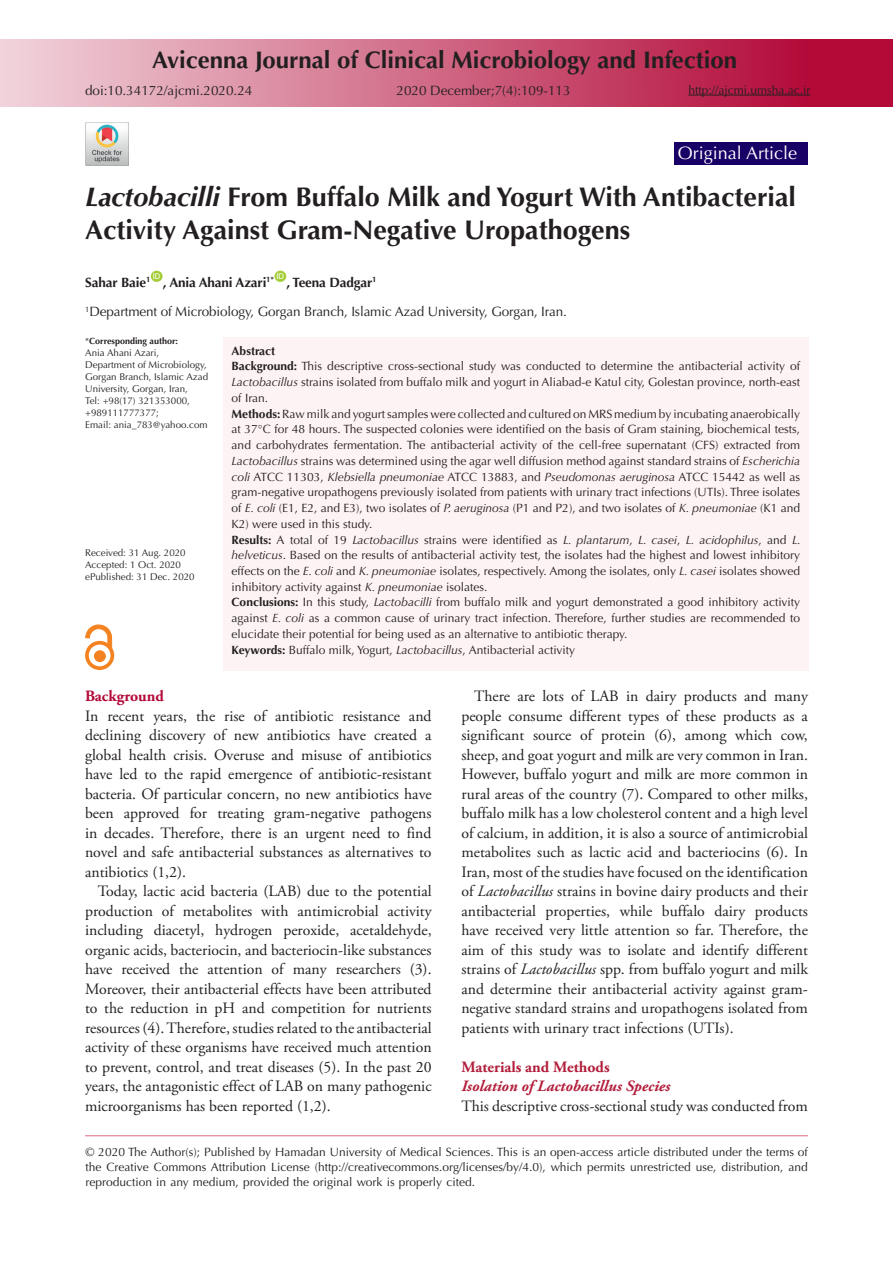
<style>
.page{position:relative;width:893px;height:1263px;background:#fff}
.page>*{position:absolute;margin:0;border:0;box-sizing:border-box;transform-origin:0 0}
.t1{font:700 27px/33px "Optima LT Std";color:#231f20}
.t2{font:700 24px "Optima LT Std";color:#231f20}
.t3{font:18px "Optima LT Std";color:#fff}
.t4{font:15.75px/19.5px "Adobe Garamond Pro";color:#231f20;text-align:justify}
.t5{font:italic 700 15.75px "Adobe Garamond Pro";color:#b21e3b}
.t6{font:700 15.75px "Adobe Garamond Pro";color:#b21e3b}
.t7{font:700 15.75px "Adobe Garamond Pro";color:#b30838}
.t8{font:13.5px/29.2px "Optima LT Std";letter-spacing:-.01em;color:#231f20}
.t9{font:12px/15.8px "Optima LT Std";color:#231f20;text-align:justify}
.t10{font:9.75px/12px "Optima LT Std";color:#231f20}
.t11{font:700 9px "Optima LT Std";color:#231f20}
.s1{font-style:italic}
.s2{font-weight:700}
.s3{font-weight:400}
</style>
<div class="page">
<div style="left:0;top:40px;width:893px;height:67px;background:linear-gradient(to right,#f1d2db,#ad002a)"></div>
<hr style="left:85px;top:1135px;width:723px;height:1px;background:#dc6d80">
<div style="left:151px;top:271px;width:12px;height:11px;background:#a6ce39;border-radius:50%"></div>
<div style="left:274px;top:271px;width:12px;height:11px;background:#a6ce39;border-radius:50%"></div>
<hr style="left:688px;top:95px;width:122px;height:1px;background:#231f20">
<div style="left:674px;top:143px;width:134px;height:22px;background:#190066"></div>
<div style="left:223px;top:337px;width:586px;height:334px;background:#fdf3f4"></div>
<div style="left:94px;top:651px;width:11px;height:11px;background:#f58220;border-radius:50%"></div>
<div style="left:94px;top:651px;width:11px;height:11px;border:1px solid #f58220;border-radius:50%"></div>
<div style="left:85px;top:641px;width:29px;height:29px;border:4px solid #f58220;border-radius:50%"></div>
<svg style="left:86px;top:625px;width:26px;height:24px"></svg>
<img style="left:85px;top:122px;width:43px;height:43px">
<h2 class="t2" style="left:152px;top:46px;width:587px">Avicenna Journal of Clinical Microbiology and Infection</h2>
<p class="t8" style="left:85px;top:76px;width:169px">doi:10.34172/ajcmi.2020.24</p>
<p class="t8" style="left:396px;top:76px;width:176px">2020 December;7(4):109-113</p>
<p class="t9" style="left:688px;top:82px;width:124px">http://ajcmi.umsha.ac.ir</p>
<h3 class="t3" style="left:678px;top:143px;width:121px">Original Article</h3>
<h1 class="t1" style="left:85px;top:181px;width:712px"><span class="s1">Lactobacilli</span> From Buffalo Milk and Yogurt With Antibacterial<br>Activity Against Gram-Negative Uropathogens</h1>
<p class="t8" style="left:85px;top:268px;width:483px"><span class="s2">Sahar Baie</span><sup>1</sup> <sup>ID</sup> <span class="s2">, Ania Ahani Azari</span><sup>1*</sup> <sup>ID</sup> <span class="s2">, Teena Dadgar</span><sup>1<br></sup><sup>1</sup>Department of Microbiology, Gorgan Branch, Islamic Azad University, Gorgan, Iran.</p>
<p class="t11" style="left:85px;top:336px;width:94px"><span class="s3">*</span>Corresponding author:</p>
<p class="t10" style="left:85px;top:347px;width:124px">Ania Ahani Azari,<br>Department of Microbiology,<br>Gorgan Branch, Islamic Azad<br>University, Gorgan, Iran,<br>Tel: +98(17) 321353000, +989111777377;<br>Email: ania_783@yahoo.com</p>
<p class="t10" style="left:85px;top:547px;width:111px">Received: 31 Aug. 2020<br>Accepted: 1 Oct. 2020 ePublished: 31 Dec. 2020</p>
<p class="t9" style="left:232px;top:343px;width:571px;text-align:left"><span class="s2">Abstract<br>Background:</span> This descriptive cross-sectional study was conducted to determine the antibacterial activity of <span class="s1">Lactobacillus</span> strains isolated from buffalo milk and yogurt in Aliabad-e Katul city, Golestan province, north-east of Iran.<br><span class="s2">Methods:</span> Raw milk and yogurt samples were collected and cultured on MRS medium by incubating anaerobically at 37°C for 48 hours. The suspected colonies were identified on the basis of Gram staining, biochemical tests, and carbohydrates fermentation. The antibacterial activity of the cell-free supernatant (CFS) extracted from <span class="s1">Lactobacillus</span> strains was determined using the agar well diffusion method against standard strains of <span class="s1">Escherichia coli</span> ATCC 11303, <span class="s1">Klebsiella pneumoniae</span> ATCC 13883, and <span class="s1">Pseudomonas aeruginosa</span> ATCC 15442 as well as gram-negative uropathogens previously isolated from patients with urinary tract infections (UTIs). Three isolates of <span class="s1">E. coli</span> (E1, E2, and E3), two isolates of <span class="s1">P. aeruginosa</span> (P1 and P2), and two isolates of <span class="s1">K. pneumoniae</span> (K1 and K2) were used in this study.<br><span class="s2">Results:</span> A total of 19 <span class="s1">Lactobacillus</span> strains were identified as <span class="s1">L. plantarum</span>, <span class="s1">L. casei</span>, <span class="s1">L. acidophilus</span>, and <span class="s1">L. helveticus</span>. Based on the results of antibacterial activity test, the isolates had the highest and lowest inhibitory effects on the <span class="s1">E. coli</span> and <span class="s1">K. pneumoniae</span> isolates, respectively. Among the isolates, only <span class="s1">L. casei</span> isolates showed inhibitory activity against <span class="s1">K. pneumoniae</span> isolates.<br><span class="s2">Conclusions:</span> In this study, <span class="s1">Lactobacilli</span> from buffalo milk and yogurt demonstrated a good inhibitory activity against <span class="s1">E. coli</span> as a common cause of urinary tract infection. Therefore, further studies are recommended to elucidate their potential for being used as an alternative to antibiotic therapy.<br><span class="s2">Keywords:</span> Buffalo milk, Yogurt, <span class="s1">Lactobacillus</span>, Antibacterial activity</p>
<h3 class="t7" style="left:85px;top:687px;width:80px">Background</h3>
<p class="t4" style="left:85px;top:706px;width:348px">In recent years, the rise of antibiotic resistance and declining discovery of new antibiotics have created a global health crisis. Overuse and misuse of antibiotics have led to the rapid emergence of antibiotic-resistant bacteria. Of particular concern, no new antibiotics have been approved for treating gram-negative pathogens in decades. Therefore, there is an urgent need to find novel and safe antibacterial substances as alternatives to antibiotics (1,2).</p>
<p class="t4" style="left:85px;top:882px;width:348px;text-indent:13px">Today, lactic acid bacteria (LAB) due to the potential production of metabolites with antimicrobial activity including diacetyl, hydrogen peroxide, acetaldehyde, organic acids, bacteriocin, and bacteriocin-like substances have received the attention of many researchers (3).<br>Moreover, their antibacterial effects have been attributed to the reduction in pH and competition for nutrients resources (4). Therefore, studies related to the antibacterial activity of these organisms have received much attention to prevent, control, and treat diseases (5). In the past 20 years, the antagonistic effect of LAB on many pathogenic microorganisms has been reported (1,2).</p>
<p class="t4" style="left:461px;top:687px;width:348px;text-indent:13px">There are lots of LAB in dairy products and many people consume different types of these products as a significant source of protein (6), among which cow, sheep, and goat yogurt and milk are very common in Iran.<br>However, buffalo yogurt and milk are more common in rural areas of the country (7). Compared to other milks, buffalo milk has a low cholesterol content and a high level of calcium, in addition, it is also a source of antimicrobial metabolites such as lactic acid and bacteriocins (6). In Iran, most of the studies have focused on the identification of <span class="s1">Lactobacillus</span> strains in bovine dairy products and their antibacterial properties, while buffalo dairy products have received very little attention so far. Therefore, the aim of this study was to isolate and identify different strains of <span class="s1">Lactobacillus</span> spp. from buffalo yogurt and milk and determine their antibacterial activity against gram&shy;negative standard strains and uropathogens isolated from patients with urinary tract infections (UTIs).</p>
<h3 class="t6" style="left:461px;top:1057px;width:150px">Materials and Methods</h3>
<h3 class="t5" style="left:461px;top:1077px;width:211px">Isolation of Lactobacillus Species</h3>
<h3 class="t4" style="left:461px;top:1096px;width:348px">This descriptive cross-sectional study was conducted from</h3>
<p class="t9" style="left:85px;top:1144px;width:724px;line-height:15px">© 2020 The Author(s); Published by Hamadan University of Medical Sciences. This is an open-access article distributed under the terms of the Creative Commons Attribution License (http://creativecommons.org/licenses/by/4.0), which permits unrestricted use, distribution, and reproduction in any medium, provided the original work is properly cited.</p>
</div>
